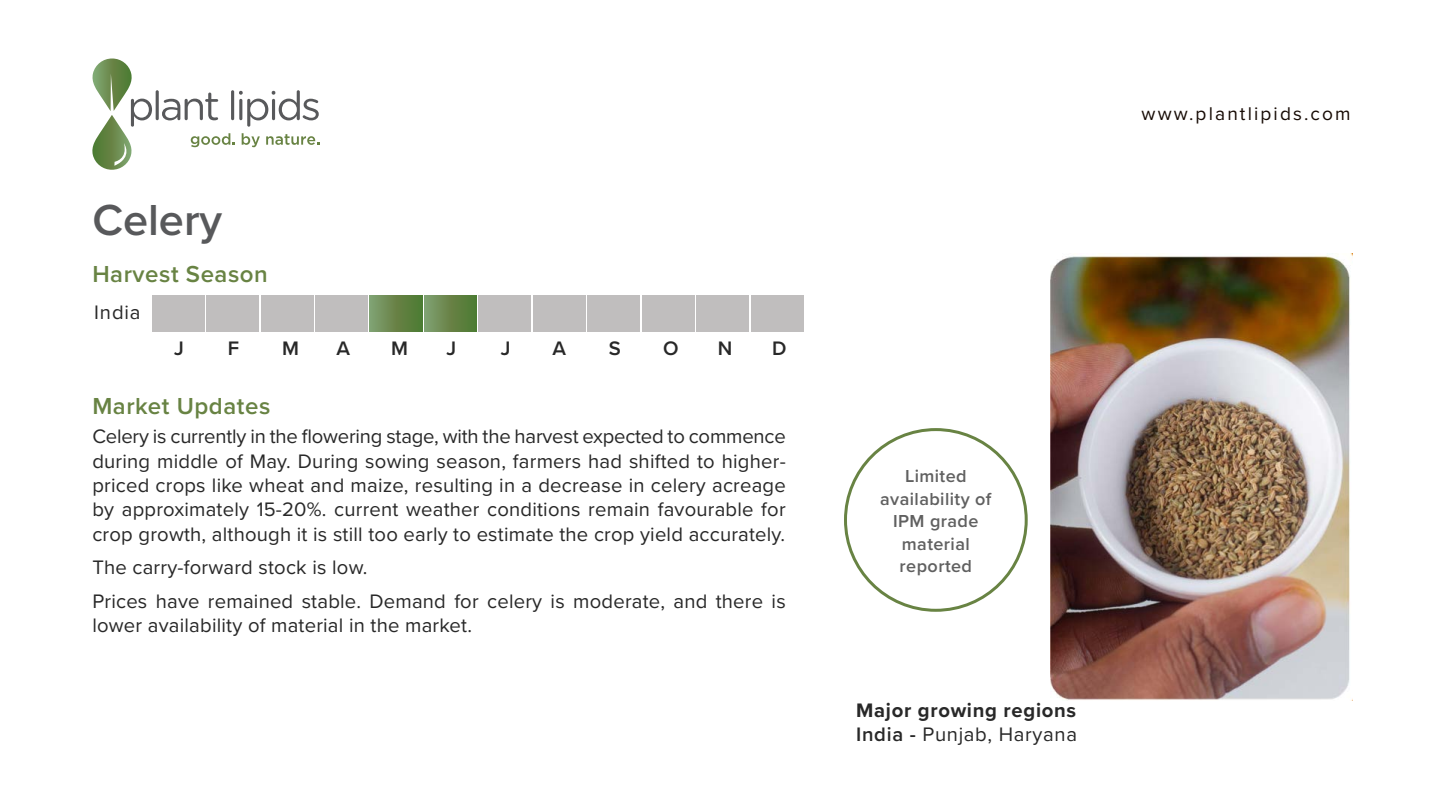
<style>
.page{position:relative;width:1440px;height:810px;background:#fff}
.page>*{position:absolute;margin:0;border:0;box-sizing:border-box;transform-origin:0 0}
.t1{font:600 45px "Proxima Nova";color:#58595b}
.t2{font:600 24px "Proxima Nova";letter-spacing:.025em;color:#688343}
.t3{font:20.25px/24.3px "Proxima Nova";letter-spacing:.01em;color:#282828;text-align:justify}
.t4{font:700 20.25px/24.3px "Proxima Nova";letter-spacing:.035em;color:#282828}
.t5{font:600 20.25px "Proxima Nova";color:#282828}
.t6{font:19.12px "Proxima Nova";letter-spacing:.11em;color:#160a04}
.t7{font:600 18px/22.5px "Proxima Nova";letter-spacing:.025em;color:#606060;text-align:center}
.s1{font-weight:600}
.s2{font-weight:400}
</style>
<div class="page">
<img style="left:1050px;top:254px;width:302px;height:447px">
<hr style="left:156px;top:90px;width:3px;height:30px;background:#58595b;border-radius:2px">
<svg style="left:162px;top:93px;width:56px;height:27px"></svg>
<hr style="left:231px;top:90px;width:3px;height:30px;background:#58595b;border-radius:2px">
<svg style="left:239px;top:90px;width:80px;height:37px"></svg>
<svg style="left:92px;top:58px;width:60px;height:112px"></svg>
<svg style="left:191px;top:133px;width:44px;height:14px"></svg>
<svg style="left:242px;top:133px;width:18px;height:14px"></svg>
<svg style="left:266px;top:134px;width:53px;height:11px"></svg>
<div style="left:152px;top:296px;width:53px;height:36px;background:#c0bebe"></div>
<div style="left:206px;top:296px;width:53px;height:36px;background:#c0bebe"></div>
<div style="left:261px;top:296px;width:53px;height:36px;background:#c0bebe"></div>
<div style="left:315px;top:296px;width:53px;height:36px;background:#c0bebe"></div>
<div style="left:370px;top:296px;width:52px;height:36px;background:linear-gradient(to right,#819b6c,#4e762d)"></div>
<div style="left:424px;top:296px;width:53px;height:36px;background:linear-gradient(to right,#829c6d,#4d742b)"></div>
<div style="left:479px;top:296px;width:52px;height:36px;background:#c0bebe"></div>
<div style="left:533px;top:296px;width:53px;height:36px;background:#c0bebe"></div>
<div style="left:588px;top:296px;width:52px;height:36px;background:#c0bebe"></div>
<div style="left:642px;top:296px;width:53px;height:36px;background:#c0bebe"></div>
<div style="left:696px;top:296px;width:53px;height:36px;background:#c0bebe"></div>
<div style="left:751px;top:296px;width:52px;height:36px;background:#c0bebe"></div>
<h1 class="t1" style="left:92px;top:186px;width:131px">Celery</h1>
<p class="t2" style="left:92px;top:256px;width:177px">Harvest Season</p>
<p class="t3" style="left:94px;top:299px;width:48px">India</p>
<p class="t5" style="left:174px;top:333px;width:11px">J</p>
<p class="t5" style="left:228px;top:333px;width:13px">F</p>
<p class="t5" style="left:282px;top:333px;width:18px">M</p>
<p class="t5" style="left:337px;top:333px;width:15px">A</p>
<p class="t5" style="left:391px;top:333px;width:18px">M</p>
<p class="t5" style="left:447px;top:333px;width:11px">J</p>
<p class="t5" style="left:501px;top:333px;width:11px">J</p>
<p class="t5" style="left:553px;top:333px;width:15px">A</p>
<p class="t5" style="left:609px;top:333px;width:14px">S</p>
<p class="t5" style="left:663px;top:333px;width:17px">O</p>
<p class="t5" style="left:718px;top:333px;width:16px">N</p>
<p class="t5" style="left:772px;top:333px;width:16px">D</p>
<p class="t2" style="left:92px;top:388px;width:179px">Market Updates</p>
<p class="t3" style="left:92px;top:424px;width:695px">Celery is currently in the flowering stage, with the harvest expected to commence during middle of May. During sowing season, farmers had shifted to higher&shy;priced crops like wheat and maize, resulting in a decrease in celery acreage by approximately 15-20%. current weather conditions remain favourable for crop growth, although it is still too early to estimate the crop yield accurately.</p>
<p class="t3" style="left:92px;top:550px;width:695px;line-height:33.8px">The carry-forward stock is low.<br>Prices have remained stable. Demand for celery is moderate, and there is</p>
<p class="t3" style="left:92px;top:613px;width:381px">lower availability of material in the market.</p>
<p class="t6" style="left:1142px;top:100px;width:211px">www.plantlipids.com</p>
<p class="t7" style="left:880px;top:465px;width:113px">Limited availability of<br>IPM grade material reported</p>
<p class="t4" style="left:856px;top:698px;width:222px">Major growing regions<br><span class="s1">India -</span> <span class="s2">Punjab, Haryana</span></p>
</div>
